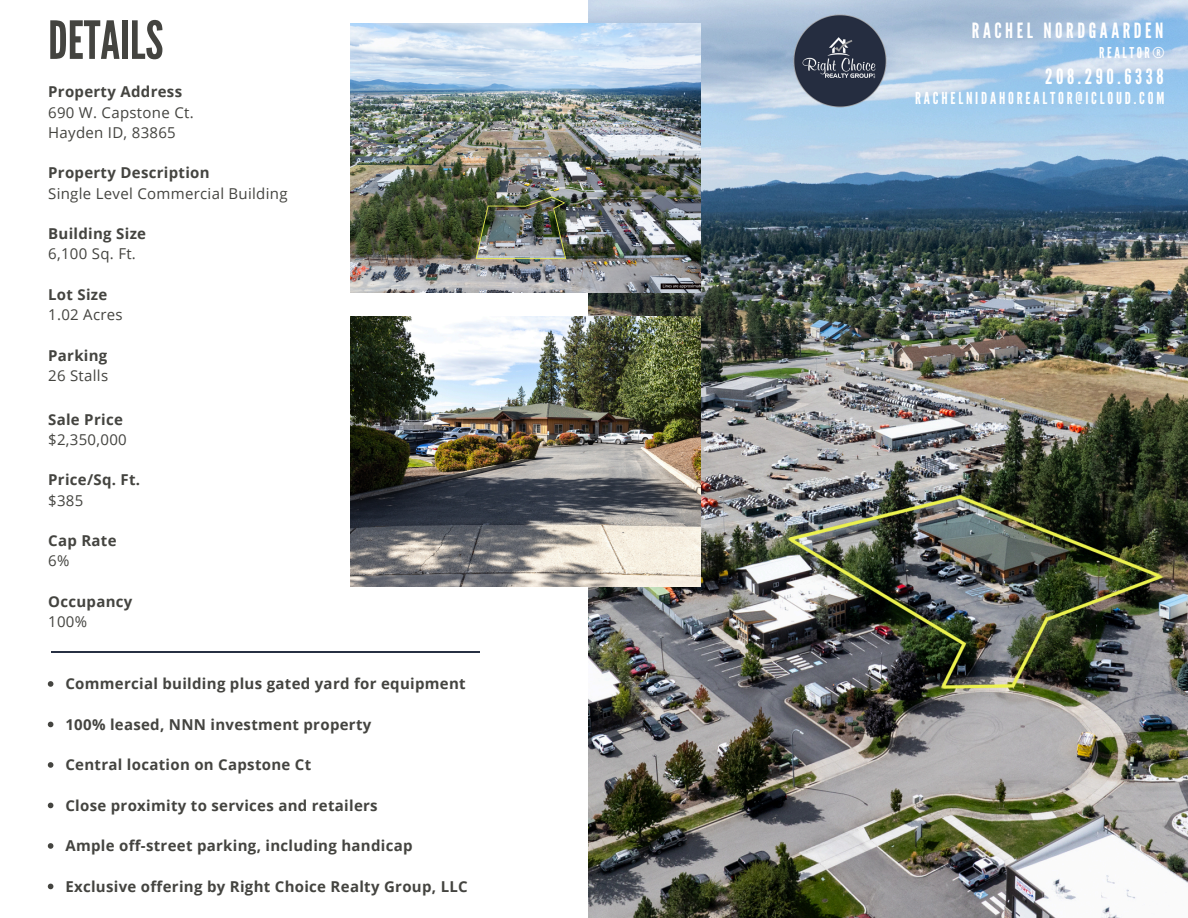
<style>
.page{position:relative;width:1188px;height:918px;background:#fff}
.page>*{position:absolute;margin:0;border:0;box-sizing:border-box;transform-origin:0 0}
.t1{font:52.5px "League Gothic";color:#444440}
.t2{font:21px "League Gothic";letter-spacing:.17em;color:#fff}
.t3{font:16.5px "League Gothic";letter-spacing:.17em;color:#fff}
.t4{font:700 15px "Open Sans";letter-spacing:.02em;color:#444440}
.t5{font:15px "Open Sans";letter-spacing:.02em;color:#444440}
.t6{font:15px "League Gothic";letter-spacing:.17em;color:#fff}
</style>
<div class="page">
<img style="left:588px;top:0;width:600px;height:918px">
<hr style="left:51px;top:652px;width:429px;height:1px;background:#273043">
<img style="left:350px;top:23px;width:351px;height:270px">
<svg style="left:48px;top:681px;width:5px;height:6px"></svg>
<svg style="left:48px;top:722px;width:5px;height:5px"></svg>
<svg style="left:48px;top:762px;width:5px;height:6px"></svg>
<svg style="left:48px;top:803px;width:5px;height:5px"></svg>
<svg style="left:48px;top:843px;width:5px;height:6px"></svg>
<svg style="left:48px;top:884px;width:5px;height:5px"></svg>
<img style="left:350px;top:317px;width:351px;height:269px">
<img style="left:790px;top:11px;width:99px;height:99px">
<h2 class="t1" style="left:48px;top:10px;width:117px">DETAILS</h2>
<h1 class="t4" style="left:48px;top:81px;width:135px">Property Address</h1>
<p class="t5" style="left:48px;top:102px;width:147px">690 W. Capstone Ct.</p>
<p class="t5" style="left:48px;top:122px;width:129px">Hayden ID, 83865</p>
<p class="t4" style="left:48px;top:162px;width:163px">Property Description</p>
<p class="t5" style="left:48px;top:183px;width:241px">Single Level Commercial Building</p>
<p class="t4" style="left:48px;top:223px;width:99px">Building Size</p>
<p class="t5" style="left:48px;top:243px;width:89px">6,100 Sq. Ft.</p>
<p class="t4" style="left:48px;top:284px;width:61px">Lot Size</p>
<p class="t5" style="left:48px;top:304px;width:76px">1.02 Acres</p>
<p class="t4" style="left:48px;top:345px;width:61px">Parking</p>
<p class="t5" style="left:48px;top:365px;width:62px">26 Stalls</p>
<p class="t4" style="left:48px;top:409px;width:76px">Sale Price</p>
<p class="t5" style="left:48px;top:429px;width:80px">$2,350,000</p>
<p class="t4" style="left:48px;top:469px;width:94px">Price/Sq. Ft.</p>
<p class="t5" style="left:48px;top:490px;width:37px">$385</p>
<p class="t4" style="left:48px;top:530px;width:70px">Cap Rate</p>
<p class="t5" style="left:48px;top:550px;width:23px">6%</p>
<p class="t4" style="left:48px;top:591px;width:86px">Occupancy</p>
<p class="t5" style="left:48px;top:611px;width:40px">100%</p>
<p class="t4" style="left:65px;top:673px;width:402px">Commercial building plus gated yard for equipment</p>
<p class="t4" style="left:65px;top:713px;width:307px">100% leased, NNN investment property</p>
<p class="t4" style="left:65px;top:754px;width:247px">Central location on Capstone Ct</p>
<p class="t4" style="left:65px;top:794px;width:314px">Close proximity to services and retailers</p>
<p class="t4" style="left:65px;top:835px;width:349px">Ample off-street parking, including handicap</p>
<p class="t4" style="left:65px;top:875px;width:404px">Exclusive offering by Right Choice Realty Group, LLC</p>
<p class="t2" style="left:972px;top:18px;width:193px">RACHEL NORDGAARDEN</p>
<p class="t6" style="left:1099px;top:44px;width:67px">REALTOR®</p>
<p class="t2" style="left:1045px;top:64px;width:120px">208.290.6338</p>
<p class="t3" style="left:915px;top:88px;width:251px">RACHELNIDAHOREALTOR@ICLOUD.COM</p>
</div>
